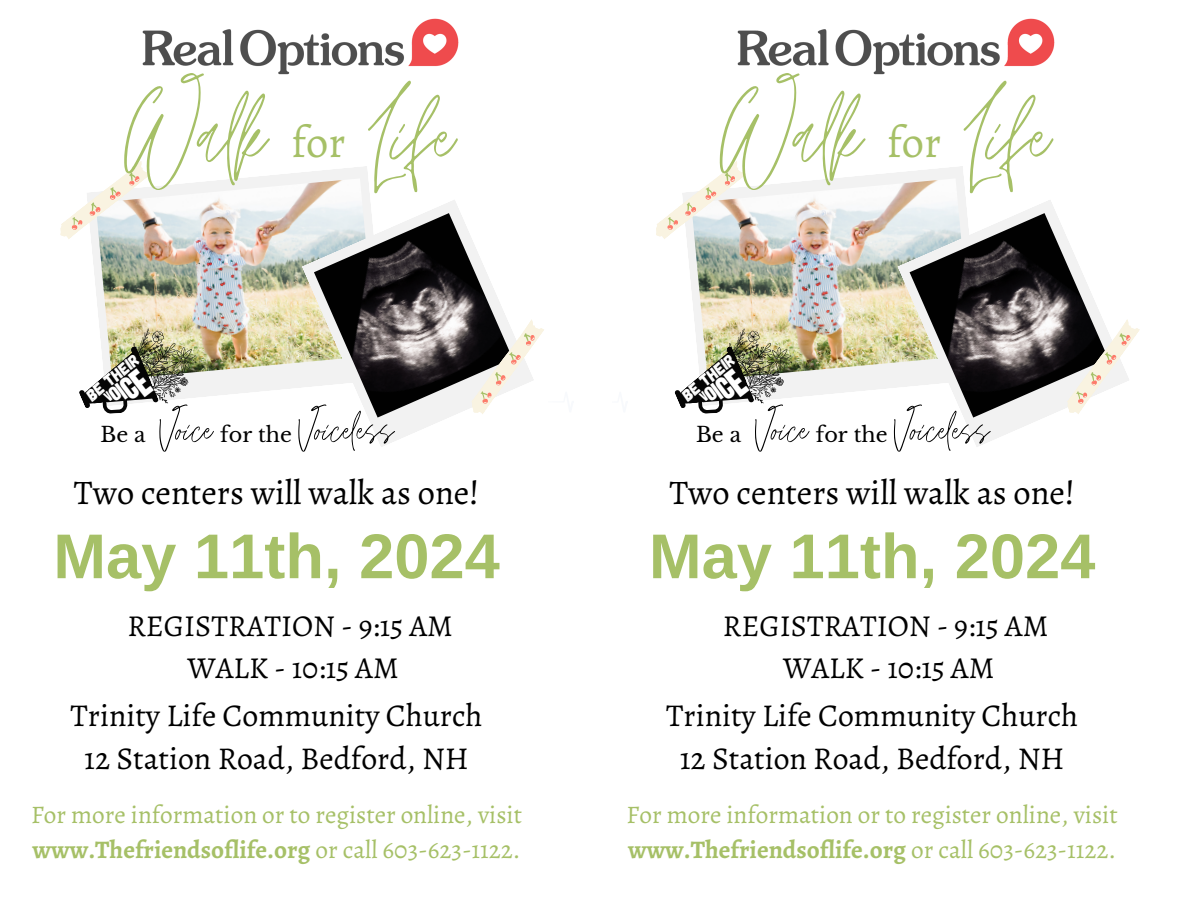
<style>
.page{position:relative;width:1188px;height:918px;background:#fff}
.page>*{position:absolute;margin:0;border:0;box-sizing:border-box;transform-origin:0 0}
.t1{font:134.85px "Jonathan";color:#a6c067}
.t2{font:700 63.3px "Arimo";color:#a6c067}
.t3{font:57.15px "Jonathan";color:#000}
.t4{font:44.55px "Alegreya";color:#a6c067}
.t5{font:34.5px "Alegreya";color:#000}
.t6{font:31.8px/43.2px "Alegreya";color:#000;text-align:center}
.t7{font:30.45px/41.4px "Alegreya";color:#000;text-align:center}
.t8{font:700 25.35px "Alegreya";color:#a6c067}
.t9{font:25.35px "Alegreya";color:#a6c067}
.t10{font:20.7px "Libre Baskerville";color:#000}
.t11{font:16.95px "Gagalin";color:#fff}
.s1{font-weight:400}
</style>
<div class="page">
<img style="left:142px;top:18px;width:317px;height:57px">
<svg style="left:91px;top:166px;width:277px;height:230px"></svg>
<img style="left:96px;top:178px;width:274px;height:202px">
<svg style="left:301px;top:199px;width:159px;height:248px"></svg>
<img style="left:314px;top:213px;width:193px;height:205px">
<svg style="left:60px;top:161px;width:92px;height:81px"></svg>
<svg style="left:467px;top:319px;width:77px;height:99px"></svg>
<img style="left:737px;top:18px;width:318px;height:57px">
<svg style="left:687px;top:166px;width:277px;height:230px"></svg>
<img style="left:691px;top:178px;width:275px;height:202px">
<svg style="left:897px;top:199px;width:159px;height:248px"></svg>
<img style="left:910px;top:213px;width:192px;height:205px">
<svg style="left:656px;top:161px;width:92px;height:81px"></svg>
<svg style="left:1062px;top:319px;width:78px;height:99px"></svg>
<img style="left:79px;top:323px;width:128px;height:91px">
<img style="left:674px;top:323px;width:128px;height:91px">
<h2 class="t1" style="left:124px;top:61px;width:332px">Walk Life</h2>
<p class="t4" style="left:292px;top:112px;width:55px">for</p>
<p class="t11" style="left:82px;top:389px;width:64px;rotate:-39deg">be their</p>
<p class="t3" style="left:159px;top:398px;width:55px">Voice</p>
<p class="t3" style="left:298px;top:398px;width:97px">Voiceless</p>
<p class="t10" style="left:100px;top:422px;width:47px">Be a</p>
<h5 class="t10" style="left:220px;top:422px;width:73px">for the</h5>
<h1 class="t5" style="left:74px;top:469px;width:407px">Two centers will walk as one!</h1>
<h4 class="t2" style="left:53px;top:521px;width:448px">May 11th, 2024</h4>
<p class="t7" style="left:127px;top:606px;width:327px">REGISTRATION - 9:15 AM<br>WALK - 10:15 AM</p>
<p class="t6" style="left:71px;top:693px;width:414px">Trinity Life Community Church<br>12 Station Road, Bedford, NH</p>
<p class="t9" style="left:31px;top:797px;width:493px">For more information or to register online, visit</p>
<p class="t8" style="left:32px;top:832px;width:490px">www.Thefriendsoflife.org <span class="s1">or call 603-623-1122.</span></p>
<p class="t1" style="left:720px;top:61px;width:332px">Walk Life</p>
<h1 class="t4" style="left:887px;top:112px;width:55px">for</h1>
<p class="t11" style="left:677px;top:389px;width:64px;rotate:-39deg">be their</p>
<p class="t3" style="left:755px;top:398px;width:55px">Voice</p>
<p class="t3" style="left:894px;top:398px;width:97px">Voiceless</p>
<p class="t10" style="left:696px;top:422px;width:47px">Be a</p>
<p class="t10" style="left:816px;top:422px;width:73px">for the</p>
<h6 class="t5" style="left:669px;top:469px;width:407px">Two centers will walk as one!</h6>
<h5 class="t2" style="left:649px;top:521px;width:448px">May 11th, 2024</h5>
<p class="t7" style="left:723px;top:606px;width:327px">REGISTRATION - 9:15 AM<br>WALK - 10:15 AM</p>
<p class="t6" style="left:666px;top:693px;width:414px">Trinity Life Community Church<br>12 Station Road, Bedford, NH</p>
<p class="t9" style="left:627px;top:797px;width:493px">For more information or to register online, visit</p>
<p class="t8" style="left:628px;top:832px;width:490px">www.Thefriendsoflife.org <span class="s1">or call 603-623-1122.</span></p>
</div>
